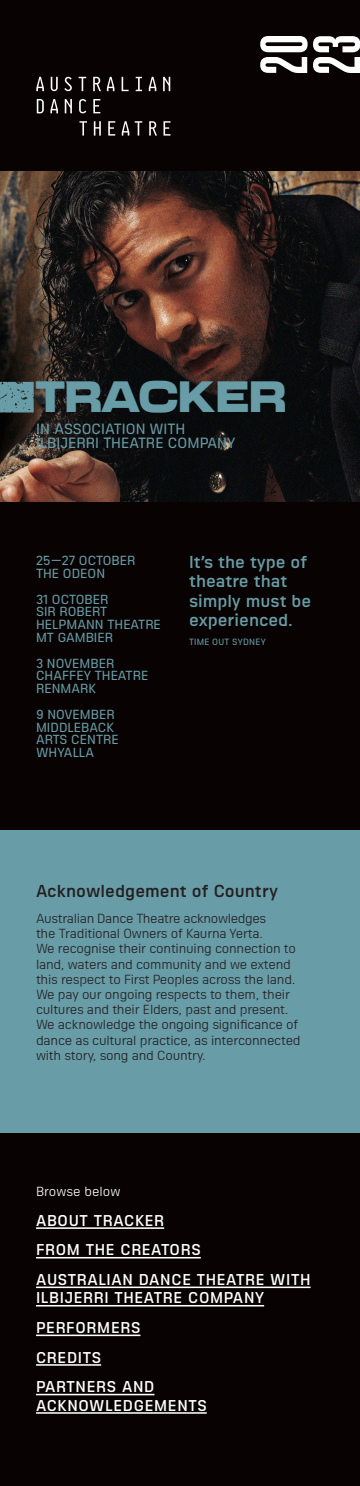
<style>
.page{position:relative;width:360px;height:1486px;background:#fff}
.page>*{position:absolute;margin:0;border:0;box-sizing:border-box;transform-origin:0 0}
.t1{font:900 43.76px "Universo";letter-spacing:.02em;color:#689ca7}
.t2{font:600 16.8px/19.2px "Sizmo Pro";letter-spacing:-.005em;color:#689ca7}
.t3{font:600 16.8px "Sizmo Pro";color:#231f20}
.t4{font:600 15.2px/18.4px "Sizmo Pro";letter-spacing:.045em;color:#fff}
.t5{font:500 14.4px/14.4px "Sizmo Pro";letter-spacing:.005em;color:#689ca7}
.t6{font:12.8px/15.2px "Sizmo Pro";letter-spacing:-.02em;color:#231f20}
.t7{font:500 12.8px/12.8px "Sizmo Pro";letter-spacing:.005em;color:#689ca7}
.t8{font:12.8px "Sizmo Pro";color:#fff}
.t9{font:500 8.8px "Sizmo Pro";letter-spacing:.025em;color:#689ca7}
</style>
<div class="page">
<div style="left:0;top:494px;width:360px;height:336px;background:#080302"></div>
<div style="left:0;top:0;width:360px;height:178px;background:#080302"></div>
<div style="left:0;top:1132px;width:360px;height:354px;background:#080302"></div>
<img style="left:0;top:172px;width:360px;height:329px">
<div style="left:0;top:830px;width:360px;height:302px;background:#689ca7"></div>
<svg style="left:36px;top:77px;width:8px;height:14px"></svg>
<svg style="left:51px;top:77px;width:7px;height:14px"></svg>
<svg style="left:64px;top:77px;width:8px;height:14px"></svg>
<svg style="left:79px;top:77px;width:7px;height:14px"></svg>
<svg style="left:93px;top:77px;width:8px;height:14px"></svg>
<svg style="left:107px;top:77px;width:7px;height:14px"></svg>
<svg style="left:122px;top:77px;width:7px;height:14px"></svg>
<svg style="left:136px;top:77px;width:6px;height:14px"></svg>
<svg style="left:149px;top:77px;width:7px;height:14px"></svg>
<svg style="left:163px;top:77px;width:7px;height:14px"></svg>
<svg style="left:37px;top:99px;width:7px;height:14px"></svg>
<svg style="left:50px;top:99px;width:8px;height:14px"></svg>
<svg style="left:65px;top:99px;width:7px;height:14px"></svg>
<svg style="left:79px;top:99px;width:7px;height:14px"></svg>
<svg style="left:93px;top:99px;width:7px;height:14px"></svg>
<svg style="left:79px;top:121px;width:8px;height:15px"></svg>
<svg style="left:94px;top:121px;width:7px;height:15px"></svg>
<svg style="left:108px;top:121px;width:7px;height:15px"></svg>
<svg style="left:122px;top:121px;width:7px;height:15px"></svg>
<svg style="left:135px;top:121px;width:7px;height:15px"></svg>
<svg style="left:149px;top:121px;width:8px;height:15px"></svg>
<svg style="left:164px;top:121px;width:7px;height:15px"></svg>
<hr style="left:36px;top:1227px;width:128px;height:2px;background:#fff">
<hr style="left:36px;top:1257px;width:165px;height:1px;background:#fff">
<hr style="left:36px;top:1286px;width:275px;height:2px;background:#fff">
<hr style="left:36px;top:1305px;width:228px;height:1px;background:#fff">
<hr style="left:36px;top:1334px;width:104px;height:2px;background:#fff">
<hr style="left:36px;top:1364px;width:65px;height:1px;background:#fff">
<hr style="left:36px;top:1393px;width:118px;height:2px;background:#fff">
<hr style="left:36px;top:1412px;width:171px;height:1px;background:#fff">
<svg style="left:260px;top:36px;width:100px;height:37px"></svg>
<svg style="left:0;top:382px;width:34px;height:30px"></svg>
<p class="t1" style="left:36px;top:363px;width:251px">TRACKER</p>
<p class="t5" style="left:36px;top:419px;width:201px">IN ASSOCIATION WITH<br>ILBIJERRI THEATRE COMPANY</p>
<p class="t7" style="left:36px;top:553px;width:101px">25—27 OCTOBER</p>
<p class="t7" style="left:36px;top:565px;width:71px">THE ODEON</p>
<p class="t7" style="left:36px;top:591px;width:74px">31 OCTOBER</p>
<p class="t7" style="left:36px;top:604px;width:73px">SIR ROBERT</p>
<p class="t7" style="left:36px;top:617px;width:126px">HELPMANN THEATRE</p>
<p class="t7" style="left:36px;top:629px;width:79px">MT GAMBIER</p>
<p class="t7" style="left:36px;top:655px;width:80px">3 NOVEMBER</p>
<p class="t7" style="left:36px;top:668px;width:114px">CHAFFEY THEATRE</p>
<p class="t7" style="left:36px;top:681px;width:61px">RENMARK</p>
<p class="t7" style="left:36px;top:706px;width:80px">9 NOVEMBER</p>
<p class="t7" style="left:36px;top:719px;width:84px">MIDDLEBACK<br>ARTS CENTRE</p>
<p class="t7" style="left:36px;top:745px;width:60px">WHYALLA</p>
<p class="t2" style="left:189px;top:550px;width:124px">It’s the type of theatre that simply must be experienced.</p>
<p class="t9" style="left:189px;top:635px;width:78px">TIME OUT SYDNEY</p>
<p class="t3" style="left:36px;top:876px;width:244px">Acknowledgement of Country</p>
<p class="t6" style="left:36px;top:909px;width:266px">Australian Dance Theatre acknowledges<br>the Traditional Owners of Kaurna Yerta.<br>We recognise their continuing connection to land, waters and community and we extend this respect to First Peoples across the land.<br>We pay our ongoing respects to them, their cultures and their Elders, past and present.<br>We acknowledge the ongoing significance of dance as cultural practice, as interconnected with story, song and Country.</p>
<p class="t8" style="left:36px;top:1181px;width:86px">Browse below</p>
<p class="t4" style="left:36px;top:1209px;width:130px">ABOUT TRACKER</p>
<p class="t4" style="left:36px;top:1239px;width:166px">FROM THE CREATORS</p>
<p class="t4" style="left:36px;top:1268px;width:276px">AUSTRALIAN DANCE THEATRE WITH<br>ILBIJERRI THEATRE COMPANY</p>
<p class="t4" style="left:36px;top:1316px;width:106px">PERFORMERS</p>
<p class="t4" style="left:36px;top:1346px;width:67px">CREDITS</p>
<p class="t4" style="left:36px;top:1375px;width:172px">PARTNERS AND<br>ACKNOWLEDGEMENTS</p>
</div>
